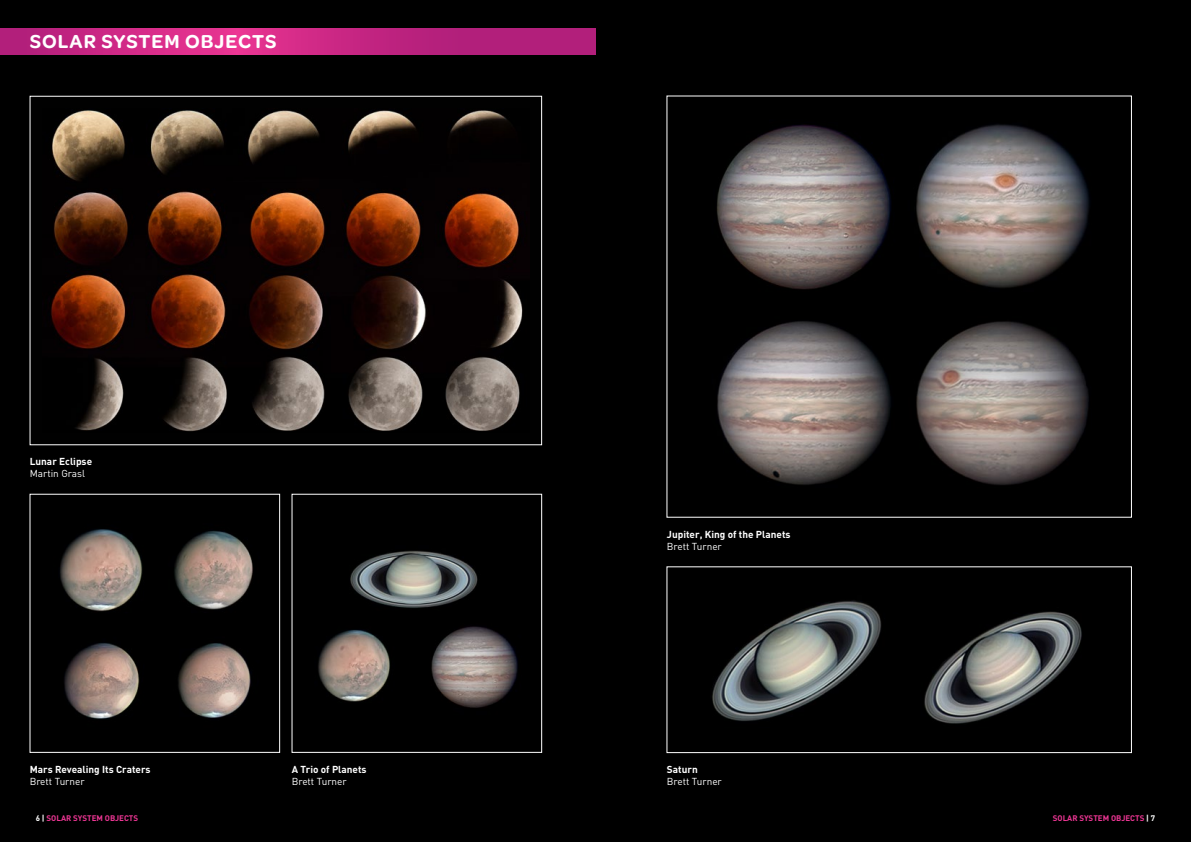
<style>
.page{position:relative;width:1191px;height:842px;background:#000}
.page>*{position:absolute;margin:0;border:0;box-sizing:border-box;transform-origin:0 0}
.t1{font:600 20px "Omnes";letter-spacing:.05em;color:#fff}
.t2{font:700 10px "DIN";color:#fff}
.t3{font:10px "DIN";color:#fff}
.t4{font:700 8px "DIN";color:#ed3694}
.s1{color:#fff}
</style>
<div class="page">
<img style="left:50px;top:110px;width:473px;height:322px">
<img style="left:717px;top:124px;width:373px;height:361px">
<img style="left:318px;top:550px;width:200px;height:158px">
<div style="left:292px;top:494px;width:250px;height:259px;border:1px solid #fff"></div>
<img style="left:60px;top:529px;width:193px;height:190px">
<div style="left:30px;top:494px;width:250px;height:259px;border:1px solid #fff"></div>
<svg style="left:0;top:29px;width:595px;height:26px;background:#c62682"></svg>
<img style="left:712px;top:600px;width:370px;height:124px">
<div style="left:666px;top:567px;width:465px;height:186px;border:1px solid #fff"></div>
<h1 class="t1" style="left:30px;top:28px;width:248px">SOLAR SYSTEM OBJECTS</h1>
<p class="t2" style="left:30px;top:455px;width:64px">Lunar Eclipse</p>
<p class="t3" style="left:30px;top:468px;width:57px">Martin Grasl</p>
<p class="t2" style="left:30px;top:763px;width:122px">Mars Revealing Its Craters</p>
<p class="t3" style="left:30px;top:775px;width:56px">Brett Turner</p>
<p class="t2" style="left:292px;top:763px;width:76px">A Trio of Planets</p>
<p class="t3" style="left:292px;top:775px;width:56px">Brett Turner</p>
<p class="t2" style="left:667px;top:527px;width:125px">Jupiter, King of the Planets</p>
<p class="t3" style="left:667px;top:540px;width:56px">Brett Turner</p>
<p class="t2" style="left:667px;top:763px;width:32px">Saturn</p>
<p class="t3" style="left:667px;top:775px;width:56px">Brett Turner</p>
<p class="t4" style="left:36px;top:813px;width:104px"><span class="s1">6 |</span> SOLAR SYSTEM OBJECTS</p>
<p class="t4" style="left:1052px;top:813px;width:104px">SOLAR SYSTEM OBJECTS <span class="s1">| 7</span></p>
</div>
